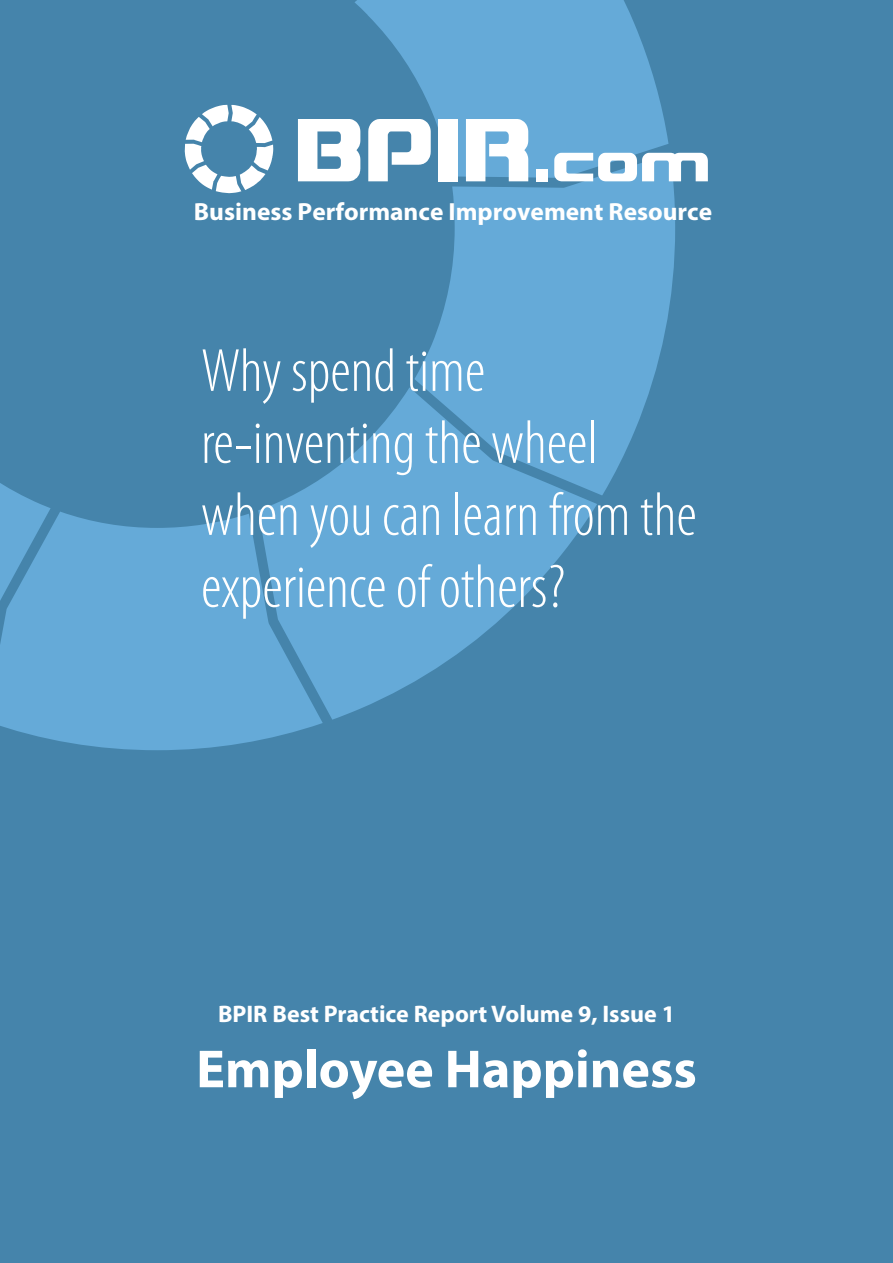
<style>
.page{position:relative;width:893px;height:1263px;background:#4584ab}
.page>*{position:absolute;margin:0;border:0;box-sizing:border-box;transform-origin:0 0}
.t1{font:300 condensed 61.5px/72px "Myriad Pro";color:#fff}
.t2{font:700 54px "Myriad Pro";color:#fff}
.t3{font:700 24.9px "Myriad Pro";color:#fff}
.t4{font:700 24px "Myriad Pro";color:#fff}
</style>
<div class="page">
<svg style="left:355px;top:0;width:313px;height:171px;fill:#65aad8"></svg>
<svg style="left:415px;top:154px;width:260px;height:341px;fill:#65aad8"></svg>
<svg style="left:258px;top:387px;width:339px;height:333px;fill:#65aad8"></svg>
<svg style="left:0;top:512px;width:323px;height:238px;background:#61a5d3"></svg>
<svg style="left:0;top:483px;width:51px;height:235px;background:#60a4d1"></svg>
<svg style="left:298px;top:119px;width:62px;height:62px"></svg>
<div style="left:439px;top:119px;width:19px;height:62px;background:#fff"></div>
<svg style="left:368px;top:119px;width:63px;height:62px"></svg>
<div style="left:536px;top:169px;width:12px;height:12px;background:#fff"></div>
<svg style="left:466px;top:119px;width:62px;height:62px;background:#d8e9f4"></svg>
<svg style="left:554px;top:153px;width:154px;height:28px;background:#c4dbea"></svg>
<svg style="left:185px;top:105px;width:88px;height:88px"></svg>
<p class="t3" style="left:194px;top:196px;width:520px">Business Performance Improvement Resource</p>
<p class="t1" style="left:201px;top:336px;width:497px">Why spend time re-inventing the wheel when you can learn from the experience of others?</p>
<p class="t4" style="left:218px;top:999px;width:458px">BPIR Best Practice Report Volume 9, Issue 1</p>
<p class="t2" style="left:196px;top:1034px;width:502px">Employee Happiness</p>
</div>
